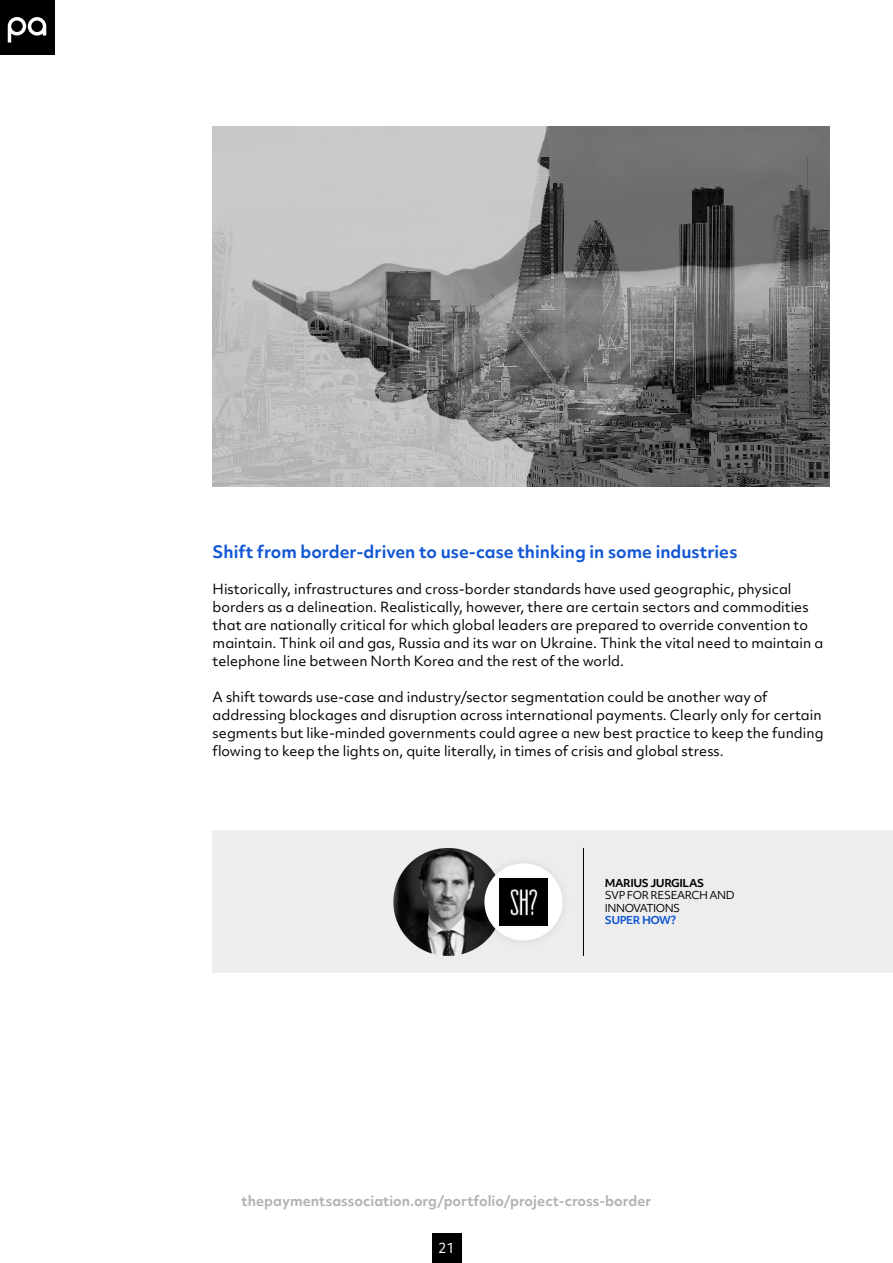
<style>
.page{position:relative;width:893px;height:1263px;background:#fff}
.page>*{position:absolute;margin:0;border:0;box-sizing:border-box;transform-origin:0 0}
.t1{font:700 16.5px "Objektiv Mk 2";color:#1257d4}
.t2{font:13.5px/18px "Objektiv Mk 2";color:#000}
.t3{font:700 13.5px "Objektiv Mk 2";color:#b3b2b2}
.t4{font:13.5px "Objektiv Mk 2";color:#fff}
.t5{font:10.5px/12.6px "Objektiv Mk 2";letter-spacing:-.04em;color:#000}
.t6{font:700 10.5px "Objektiv Mk 2";letter-spacing:-.04em;color:#000}
.t7{font:700 10.5px "Objektiv Mk 2";letter-spacing:-.04em;color:#1257d4}
</style>
<div class="page">
<img style="left:213px;top:126px;width:616px;height:360px">
<div style="left:432px;top:1233px;width:29px;height:30px;background:#000"></div>
<div style="left:0;top:0;width:54px;height:54px;background:#000"></div>
<svg style="left:8px;top:17px;width:38px;height:26px"></svg>
<div style="left:213px;top:830px;width:680px;height:143px;background:#ededed"></div>
<img style="left:393px;top:848px;width:82px;height:108px">
<div style="left:475px;top:854px;width:97px;height:96px;background:#000;opacity:.1"></div>
<div style="left:484px;top:863px;width:79px;height:77px;background:#fff;border-radius:50%"></div>
<img style="left:500px;top:878px;width:47px;height:47px">
<hr style="left:583px;top:848px;width:1px;height:108px;background:#000">
<p class="t1" style="left:213px;top:540px;width:526px">Shift from border-driven to use-case thinking in some industries</p>
<p class="t2" style="left:213px;top:580px;width:612px">Historically, infrastructures and cross-border standards have used geographic, physical borders as a delineation. Realistically, however, there are certain sectors and commodities that are nationally critical for which global leaders are prepared to override convention to maintain. Think oil and gas, Russia and its war on Ukraine. Think the vital need to maintain a telephone line between North Korea and the rest of the world.</p>
<p class="t2" style="left:213px;top:688px;width:612px">A shift towards use-case and industry/sector segmentation could be another way of addressing blockages and disruption across international payments. Clearly only for certain segments but like-minded governments could agree a new best practice to keep the funding flowing to keep the lights on, quite literally, in times of crisis and global stress.</p>
<p class="t6" style="left:605px;top:875px;width:101px">MARIUS JURGILAS</p>
<p class="t5" style="left:605px;top:889px;width:131px">SVP FOR RESEARCH AND<br>INNOVATIONS</p>
<p class="t7" style="left:605px;top:913px;width:73px">SUPER HOW?</p>
<p class="t3" style="left:242px;top:1191px;width:411px">thepaymentsassociation.org/portfolio/project-cross-border</p>
<p class="t4" style="left:438px;top:1238px;width:18px">21</p>
</div>
